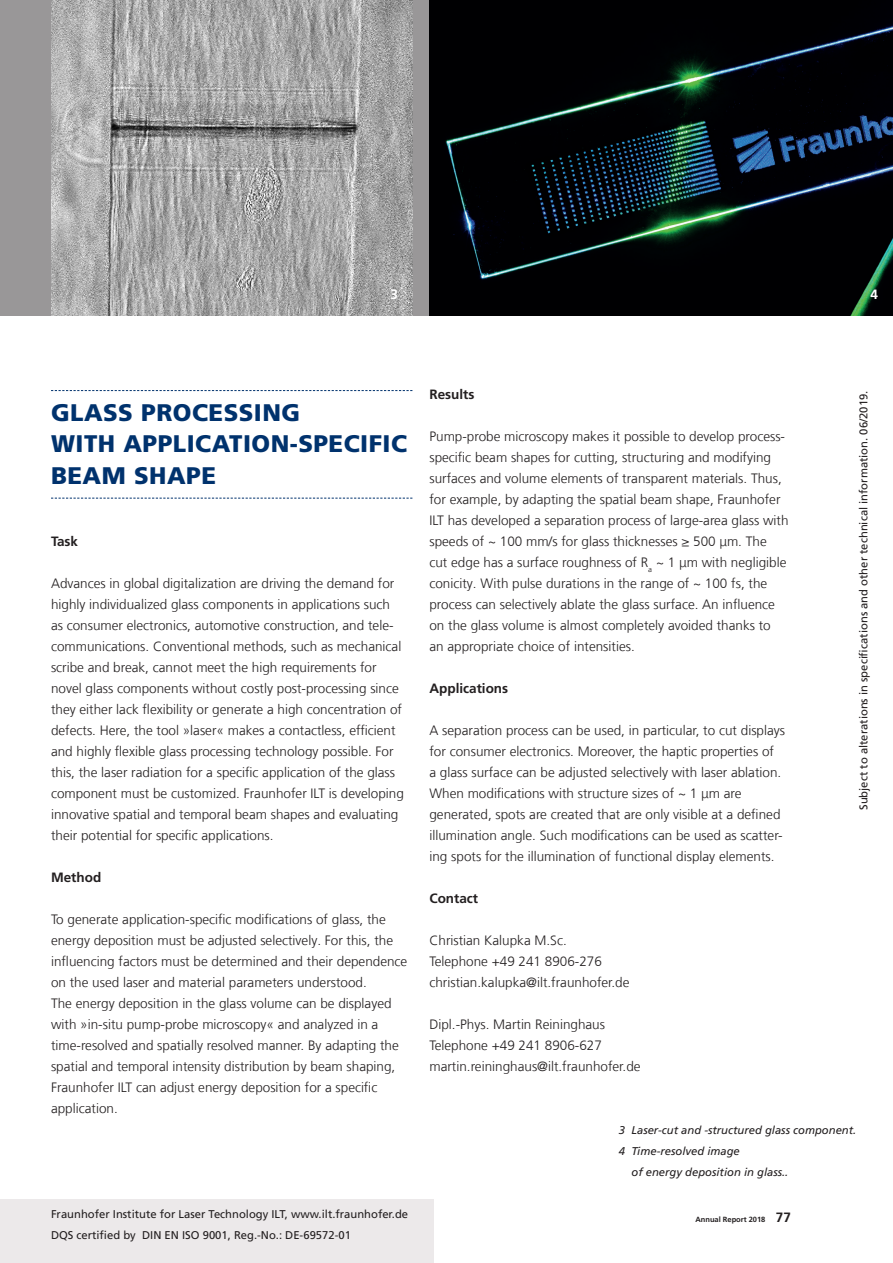
<style>
.page{position:relative;width:893px;height:1263px;background:#fff}
.page>*{position:absolute;margin:0;border:0;box-sizing:border-box;transform-origin:0 0}
.t1{font:900 24px/31.5px "Frutiger LT Com";letter-spacing:.02em;color:#00326d}
.t2{font:300 13.5px/21px "Frutiger LT Com";color:#231f20}
.t3{font:700 13.5px "Frutiger LT Com";color:#231f20}
.t4{font:700 13.5px "Frutiger LT Com";color:#fff}
.t5{font:11.25px/21px "Frutiger LT Com";color:#231f20}
.t6{font:italic 11.25px "Frutiger LT Com";color:#231f20}
.t7{font:700 7.5px "Frutiger LT Com";color:#231f20}
.s1{font-size:13.5px}
</style>
<div class="page">
<div style="left:0;top:1199px;width:434px;height:64px;background:#ece9ea"></div>
<div style="left:0;top:0;width:893px;height:315px;background:#999798"></div>
<img style="left:51px;top:0;width:361px;height:315px">
<img style="left:429px;top:0;width:464px;height:315px">
<svg style="left:51px;top:390px;width:361px;height:1px"></svg>
<svg style="left:51px;top:498px;width:361px;height:1px"></svg>
<p class="t4" style="left:391px;top:286px;width:9px">3</p>
<p class="t4" style="left:870px;top:286px;width:9px">4</p>
<h1 class="t1" style="left:51px;top:397px;width:358px">GLASS PROCESSING<br>WITH APPLICATION-SPECIFIC<br>BEAM SHAPE</h1>
<p class="t3" style="left:51px;top:533px;width:29px">Task</p>
<p class="t2" style="left:51px;top:573px;width:354px">Advances in global digitalization are driving the demand for highly individualized glass components in applications such as consumer electronics, automotive construction, and tele&shy;communications. Conventional methods, such as mechanical scribe and break, cannot meet the high requirements for novel glass components without costly post-processing since they either lack flexibility or generate a high concentration of defects. Here, the tool »laser« makes a contactless, efficient and highly flexible glass processing technology possible. For this, the laser radiation for a specific application of the glass component must be customized. Fraunhofer ILT is developing innovative spatial and temporal beam shapes and evaluating their potential for specific applications.</p>
<p class="t3" style="left:51px;top:870px;width:52px">Method</p>
<p class="t2" style="left:51px;top:909px;width:358px">To generate application-specific modifications of glass, the energy deposition must be adjusted selectively. For this, the influencing factors must be determined and their dependence on the used laser and material parameters understood.<br>The energy deposition in the glass volume can be displayed with »in-situ pump-probe microscopy« and analyzed in a time-resolved and spatially resolved manner. By adapting the spatial and temporal intensity distribution by beam shaping, Fraunhofer ILT can adjust energy deposition for a specific application.</p>
<p class="t5" style="left:51px;top:1204px;width:359px">Fraunhofer Institute for Laser Technology ILT, www.ilt.fraunhofer.de<br>DQS certified by DIN EN ISO 9001, Reg.-No.: DE-69572-01</p>
<p class="t3" style="left:429px;top:386px;width:46px">Results</p>
<p class="t2" style="left:429px;top:426px;width:361px">Pump-probe microscopy makes it possible to develop process&shy;specific beam shapes for cutting, structuring and modifying surfaces and volume elements of transparent materials. Thus, for example, by adapting the spatial beam shape, Fraunhofer ILT has developed a separation process of large-area glass with speeds of ~ 100 mm/s for glass thicknesses ≥ 500 μm. The<br>cut edge has a surface roughness of R<sub>a</sub> ~ 1 μm with negligible conicity. With pulse durations in the range of ~ 100 fs, the process can selectively ablate the glass surface. An influence on the glass volume is almost completely avoided thanks to<br>an appropriate choice of intensities.</p>
<p class="t3" style="left:429px;top:680px;width:80px">Applications</p>
<p class="t2" style="left:429px;top:720px;width:357px">A separation process can be used, in particular, to cut displays for consumer electronics. Moreover, the haptic properties of<br>a glass surface can be adjusted selectively with laser ablation.<br>When modifications with structure sizes of ~ 1 μm are generated, spots are created that are only visible at a defined illumination angle. Such modifications can be used as scatter&shy;ing spots for the illumination of functional display elements.</p>
<p class="t3" style="left:429px;top:890px;width:50px">Contact</p>
<p class="t2" style="left:429px;top:930px;width:202px">Christian Kalupka M.Sc.<br>Telephone +49 241 8906-276 christian.kalupka@ilt.fraunhofer.de</p>
<p class="t2" style="left:429px;top:1014px;width:213px">Dipl.-Phys. Martin Reininghaus<br>Telephone +49 241 8906-627 martin.reininghaus@ilt.fraunhofer.de</p>
<p class="t5" style="left:853px;top:810px;width:421px;rotate:-90deg">Subject to alterations in specifications and other technical information. 06/2019.</p>
<p class="t6" style="left:619px;top:1124px;width:239px">3 Laser-cut and -structured glass component.</p>
<p class="t6" style="left:619px;top:1145px;width:123px">4 Time-resolved image</p>
<p class="t6" style="left:631px;top:1166px;width:158px">of energy deposition in glass..</p>
<p class="t7" style="left:695px;top:1215px;width:97px">Annual Report 2018 <span class="s1">77</span></p>
</div>
